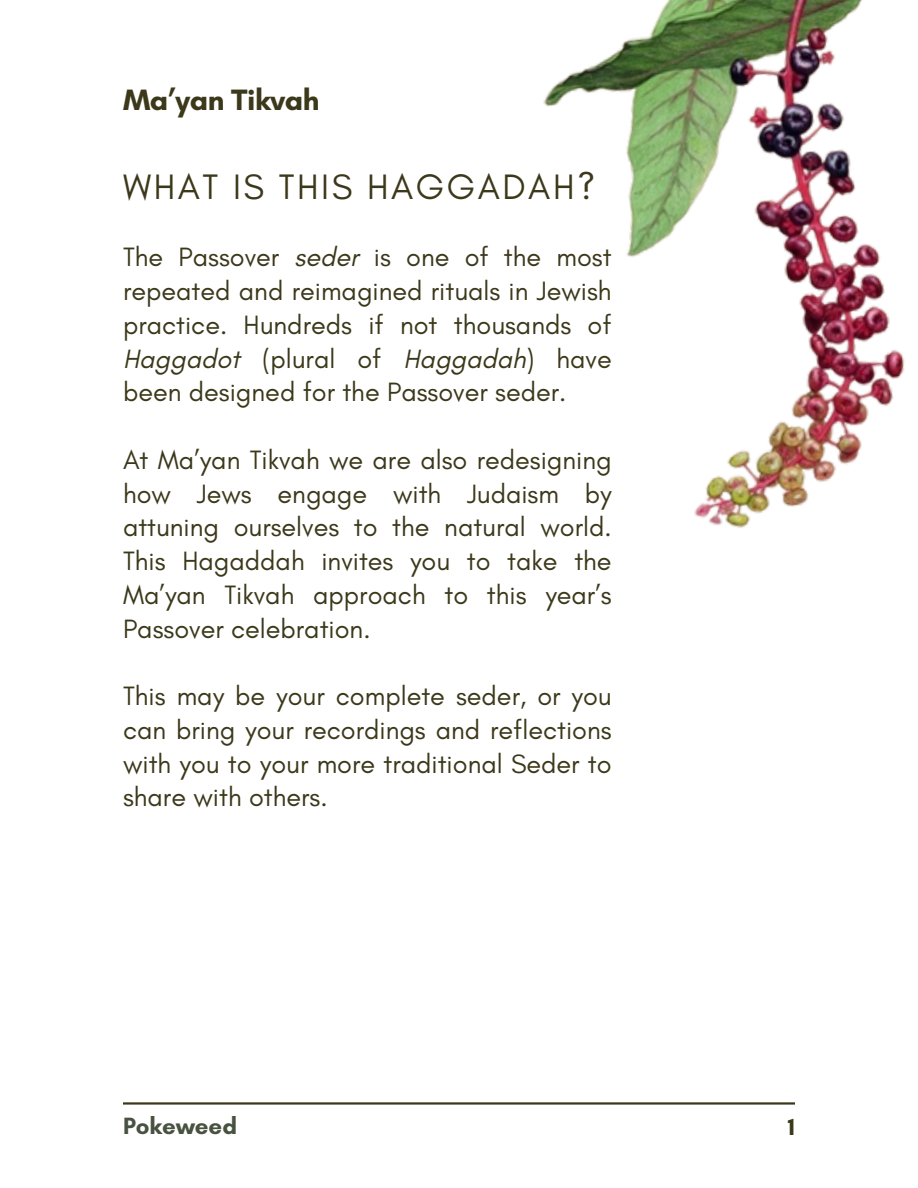
<style>
.page{position:relative;width:918px;height:1188px;background:#fff}
.page>*{position:absolute;margin:0;border:0;box-sizing:border-box;transform-origin:0 0}
.t1{font:36px "Glacial Indifference";letter-spacing:.07em;color:#3c381a}
.t2{font:700 30px "Glacial Indifference";letter-spacing:-.015em;color:#3c381a}
.t3{font:27px/33.6px "Glacial Indifference";color:#3c381a;text-align:justify}
.t4{font:700 24px "Glacial Indifference";color:#485241}
.t5{font:700 24px "Glacial Indifference";color:#3c381a}
.s1{font-style:italic}
</style>
<div class="page">
<hr style="left:123px;top:1102px;width:672px;height:3px;background:#3c381a">
<img style="left:543px;top:0;width:362px;height:528px">
<h3 class="t2" style="left:123px;top:82px;width:198px">Ma’yan Tikvah</h3>
<h3 class="t1" style="left:123px;top:165px;width:474px">WHAT IS THIS HAGGADAH?</h3>
<p class="t3" style="left:123px;top:240px;width:490px">The Passover <span class="s1">seder</span> is one of the most repeated and reimagined rituals in Jewish practice. Hundreds if not thousands of <span class="s1">Haggadot</span> (plural of <span class="s1">Haggadah</span>) have been designed for the Passover seder.</p>
<h2 class="t3" style="left:123px;top:443px;width:490px">At Ma’yan Tikvah we are also redesigning how Jews engage with Judaism by attuning ourselves to the natural world.<br>This Hagaddah invites you to take the Ma’yan Tikvah approach to this year’s Passover celebration.</h2>
<h1 class="t3" style="left:123px;top:679px;width:490px">This may be your complete seder, or you can bring your recordings and reflections with you to your more traditional Seder to share with others.</h1>
<p class="t4" style="left:123px;top:1111px;width:116px">Pokeweed</p>
<h3 class="t5" style="left:788px;top:1112px;width:9px">1</h3>
</div>
